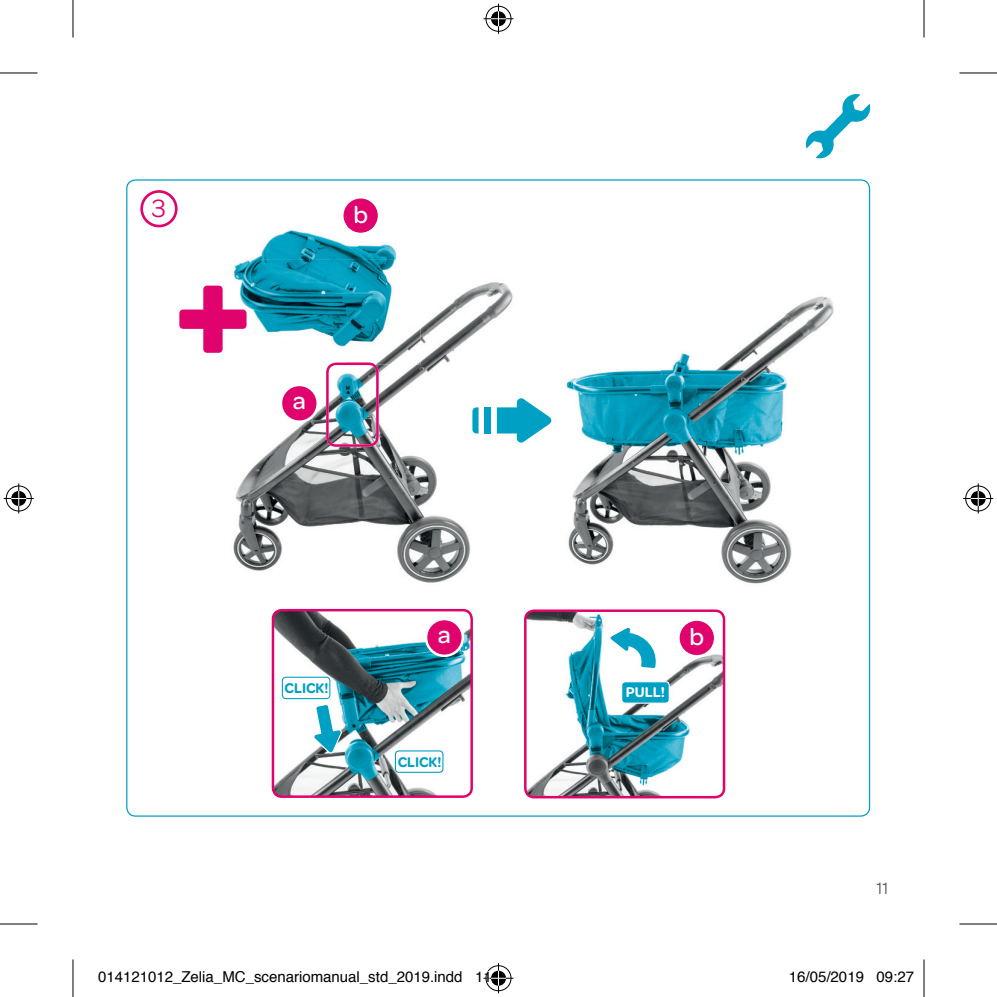
<style>
.page{position:relative;width:997px;height:997px;background:#fff}
.page>*{position:absolute;margin:0;border:0;box-sizing:border-box;transform-origin:0 0}
.t1{font:26.75px "Omnes";color:#e1036d}
.t2{font:500 25px "Omnes";color:#fff}
.t3{font:17.5px "Omnes";color:#57585a}
.t4{font:15px "Helvetica";color:#000}
.t5{font:600 15px "Omnes";color:#009fc4}
.t6{font:600 15px "Omnes";color:#fff}
</style>
<div class="page">
<svg style="left:805px;top:94px;width:65px;height:65px"></svg>
<img style="left:233px;top:282px;width:280px;height:301px">
<img style="left:551px;top:296px;width:283px;height:288px">
<svg style="left:326px;top:364px;width:52px;height:82px"></svg>
<div style="left:281px;top:385px;width:37px;height:36px;background:#e1036d;border-radius:50%"></div>
<div style="left:280px;top:383px;width:39px;height:40px;border:2px solid #fff;border-radius:50%"></div>
<div style="left:140px;top:189px;width:38px;height:39px;border:3px solid #e1036d;border-radius:50%"></div>
<img style="left:525px;top:612px;width:199px;height:185px">
<div style="left:524px;top:609px;width:201px;height:189px;border:2px solid #e1036d;border-radius:9px"></div>
<div style="left:678px;top:619px;width:37px;height:37px;background:#e1036d;border-radius:50%"></div>
<div style="left:677px;top:618px;width:39px;height:39px;border:2px solid #fff;border-radius:50%"></div>
<img style="left:273px;top:611px;width:198px;height:185px">
<div style="left:272px;top:608px;width:201px;height:189px;border:2px solid #e1036d;border-radius:9px"></div>
<div style="left:426px;top:619px;width:36px;height:36px;background:#e1036d;border-radius:50%"></div>
<div style="left:424px;top:617px;width:40px;height:40px;border:2px solid #fff;border-radius:50%"></div>
<svg style="left:313px;top:703px;width:29px;height:53px"></svg>
<div style="left:282px;top:677px;width:48px;height:21px;background:#fff;border-radius:4px"></div>
<div style="left:282px;top:676px;width:48px;height:23px;border:1px solid #009fc4;border-radius:4px"></div>
<div style="left:395px;top:750px;width:48px;height:22px;background:#fff;border-radius:4px"></div>
<div style="left:395px;top:750px;width:48px;height:22px;border:1px solid #009fc4;border-radius:4px"></div>
<div style="left:621px;top:681px;width:48px;height:22px;background:#009fc4;border-radius:4px"></div>
<div style="left:621px;top:681px;width:48px;height:22px;border:1px solid #fff;border-radius:4px"></div>
<svg style="left:608px;top:625px;width:50px;height:54px"></svg>
<img style="left:253px;top:230px;width:143px;height:30px">
<img style="left:233px;top:260px;width:187px;height:104px">
<img style="left:345px;top:362px;width:29px;height:2px">
<svg style="left:341px;top:198px;width:39px;height:37px"></svg>
<div style="left:484px;top:407px;width:6px;height:26px;background:#009fc4"></div>
<svg style="left:497px;top:398px;width:54px;height:44px"></svg>
<svg style="left:472px;top:407px;width:6px;height:26px"></svg>
<svg style="left:179px;top:285px;width:67px;height:68px"></svg>
<hr style="left:0;top:73px;width:38px;height:1px;background:#000">
<hr style="left:959px;top:73px;width:37px;height:1px;background:#000">
<hr style="left:0;top:923px;width:38px;height:1px;background:#000">
<hr style="left:959px;top:923px;width:37px;height:1px;background:#000">
<hr style="left:73px;top:0;width:1px;height:38px;background:#000">
<hr style="left:73px;top:959px;width:1px;height:37px;background:#000">
<hr style="left:923px;top:0;width:1px;height:38px;background:#000">
<hr style="left:923px;top:959px;width:1px;height:37px;background:#000">
<div style="left:484px;top:5px;width:28px;height:28px;border:3px solid #fff;border-radius:50%"></div>
<hr style="left:483px;top:17px;width:30px;height:3px;background:#fff">
<hr style="left:497px;top:4px;width:3px;height:30px;background:#fff">
<div style="left:489px;top:10px;width:18px;height:18px;border:3px solid #fff;border-radius:50%"></div>
<div style="left:485px;top:6px;width:26px;height:26px;border:1px solid #000;border-radius:50%"></div>
<hr style="left:483px;top:18px;width:30px;height:1px;background:#000">
<hr style="left:498px;top:4px;width:1px;height:30px;background:#000">
<svg style="left:491px;top:11px;width:15px;height:15px"></svg>
<div style="left:484px;top:963px;width:28px;height:29px;border:3px solid #fff;border-radius:50%"></div>
<hr style="left:483px;top:976px;width:30px;height:3px;background:#fff">
<hr style="left:497px;top:963px;width:3px;height:30px;background:#fff">
<div style="left:489px;top:968px;width:18px;height:19px;border:3px solid #fff;border-radius:50%"></div>
<div style="left:485px;top:965px;width:26px;height:25px;border:1px solid #000;border-radius:50%"></div>
<hr style="left:483px;top:977px;width:30px;height:1px;background:#000">
<hr style="left:498px;top:963px;width:1px;height:30px;background:#000">
<div style="left:5px;top:484px;width:28px;height:28px;border:3px solid #fff;border-radius:50%"></div>
<hr style="left:4px;top:497px;width:30px;height:3px;background:#fff">
<hr style="left:17px;top:483px;width:3px;height:30px;background:#fff">
<div style="left:10px;top:489px;width:18px;height:18px;border:3px solid #fff;border-radius:50%"></div>
<div style="left:6px;top:485px;width:26px;height:26px;border:1px solid #000;border-radius:50%"></div>
<hr style="left:4px;top:498px;width:30px;height:1px;background:#000">
<hr style="left:18px;top:483px;width:1px;height:30px;background:#000">
<svg style="left:11px;top:491px;width:15px;height:15px"></svg>
<div style="left:963px;top:484px;width:29px;height:28px;border:3px solid #fff;border-radius:50%"></div>
<hr style="left:963px;top:497px;width:30px;height:3px;background:#fff">
<hr style="left:976px;top:483px;width:3px;height:30px;background:#fff">
<div style="left:968px;top:489px;width:19px;height:18px;border:3px solid #fff;border-radius:50%"></div>
<div style="left:965px;top:485px;width:25px;height:26px;border:1px solid #000;border-radius:50%"></div>
<hr style="left:963px;top:498px;width:30px;height:1px;background:#000">
<hr style="left:977px;top:483px;width:1px;height:30px;background:#000">
<svg style="left:970px;top:491px;width:15px;height:15px"></svg>
<svg style="left:483px;top:970px;width:23px;height:15px"></svg>
<h1 class="t1" style="left:152px;top:190px;width:16px">3</h1>
<h2 class="t2" style="left:353px;top:197px;width:16px">b</h2>
<h2 class="t2" style="left:293px;top:383px;width:15px">a</h2>
<p class="t5" style="left:284px;top:677px;width:45px">CLICK!</p>
<h2 class="t2" style="left:438px;top:617px;width:15px">a</h2>
<p class="t5" style="left:397px;top:750px;width:45px">CLICK!</p>
<p class="t6" style="left:625px;top:681px;width:41px">PULL!</p>
<h2 class="t2" style="left:689px;top:619px;width:16px">b</h2>
<p class="t3" style="left:876px;top:875px;width:14px">11</p>
<p class="t4" style="left:98px;top:964px;width:395px">014121012_Zelia_MC_scenariomanual_std_2019.indd 11</p>
<p class="t4" style="left:788px;top:964px;width:127px">16/05/2019 09:27</p>
</div>
